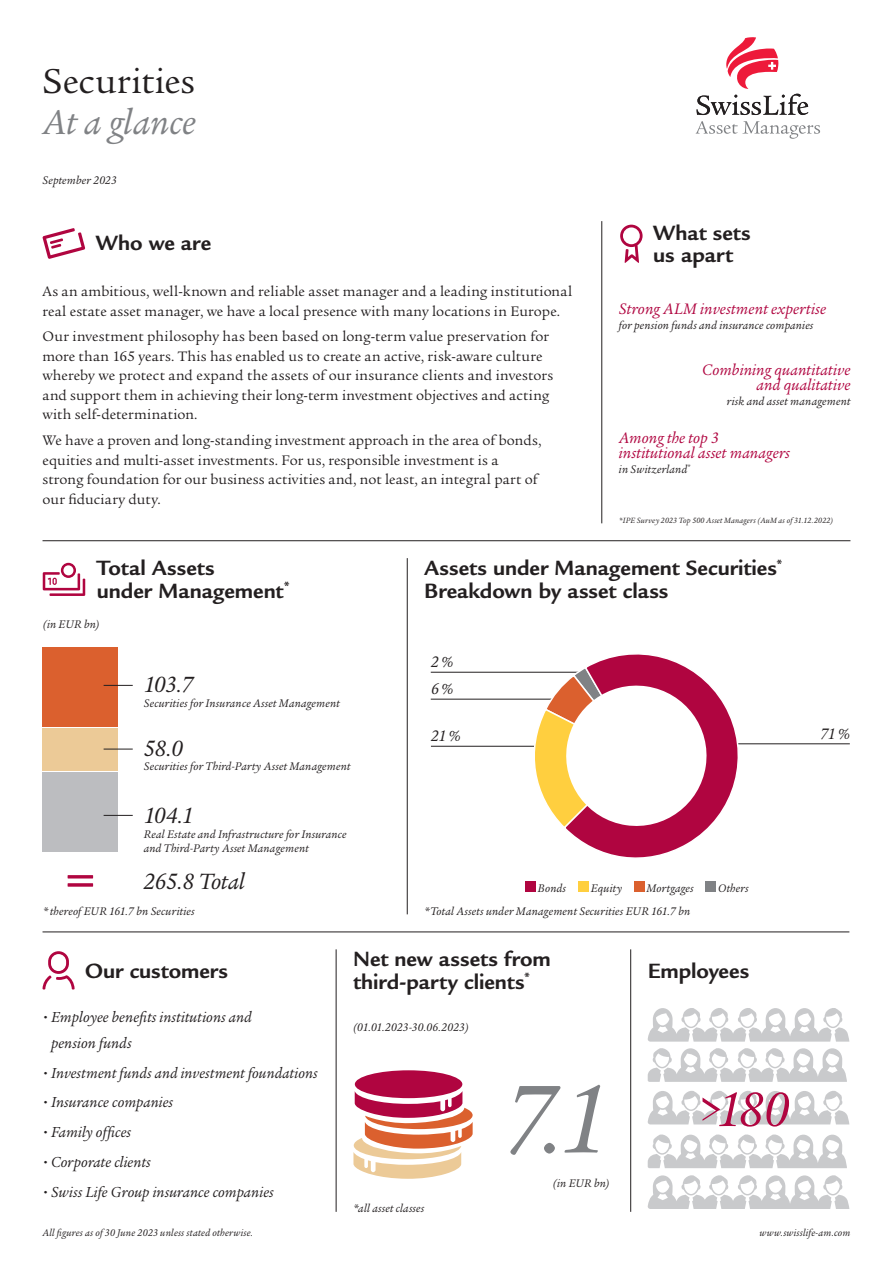
<style>
.page{position:relative;width:893px;height:1263px;background:#fff}
.page>*{position:absolute;margin:0;border:0;box-sizing:border-box;transform-origin:0 0}
.t1{font:italic 105px "Legacy Serif Std";color:#808285}
.t2{font:italic 52.5px "Legacy Serif Std";color:#b00540}
.t3{font:37.5px "Legacy Serif Std";color:#231f20}
.t4{font:italic 37.5px "Legacy Serif Std";letter-spacing:-.005em;color:#808285}
.t5{font:italic 24px "Legacy Serif Std";letter-spacing:-.015em;color:#231f20}
.t6{font:700 22.5px/22.5px "Legacy Sans Std";color:#231f20}
.t7{font:italic 16.5px/15px "Legacy Serif Std";letter-spacing:.005em;color:#b00540;text-align:right}
.t8{font:italic 16.5px "Legacy Serif Std";color:#231f20}
.t9{font:italic 15.75px/25.5px "Legacy Serif Std";letter-spacing:.005em;color:#231f20}
.t10{font:15px/19.5px "Legacy Serif Std";letter-spacing:.01em;color:#231f20}
.t11{font:italic 12px/14.4px "Legacy Serif Std";letter-spacing:.015em;color:#231f20}
.t12{font:italic 10.5px "Legacy Serif Std";letter-spacing:.015em;color:#231f20}
.t13{font:italic 8.25px "Legacy Serif Std";letter-spacing:.02em;color:#231f20}
.s1{font-size:24px}
</style>
<div class="page">
<div style="left:43px;top:728px;width:75px;height:42px;background:#ecca97"></div>
<div style="left:43px;top:647px;width:75px;height:80px;background:#db602e"></div>
<div style="left:43px;top:772px;width:75px;height:80px;background:#bcbdc0"></div>
<hr style="left:431px;top:746px;width:121px;height:1px;background:#231f20">
<hr style="left:431px;top:672px;width:152px;height:1px;background:#231f20">
<hr style="left:431px;top:699px;width:152px;height:1px;background:#231f20">
<hr style="left:731px;top:743px;width:119px;height:1px;background:#231f20">
<svg style="left:695px;top:37px;width:126px;height:102px"></svg>
<hr style="left:43px;top:540px;width:807px;height:1px;background:#231f20">
<hr style="left:43px;top:931px;width:806px;height:1px;background:#231f20">
<svg style="left:42px;top:228px;width:43px;height:31px"></svg>
<hr style="left:601px;top:221px;width:1px;height:302px;background:#231f20">
<hr style="left:407px;top:558px;width:1px;height:356px;background:#231f20">
<hr style="left:336px;top:949px;width:1px;height:263px;background:#231f20">
<hr style="left:630px;top:949px;width:1px;height:263px;background:#231f20">
<svg style="left:620px;top:225px;width:23px;height:38px"></svg>
<svg style="left:104px;top:685px;width:29px;height:1px"></svg>
<svg style="left:43px;top:563px;width:42px;height:33px"></svg>
<hr style="left:68px;top:875px;width:25px;height:3px;background:#b00540">
<svg style="left:68px;top:883px;width:25px;height:4px"></svg>
<svg style="left:104px;top:815px;width:29px;height:1px"></svg>
<svg style="left:104px;top:749px;width:29px;height:1px"></svg>
<div style="left:355px;top:1070px;width:107px;height:28px;background:#b00540;border-radius:50%"></div>
<svg style="left:353px;top:1091px;width:120px;height:88px"></svg>
<svg style="left:647px;top:1091px;width:202px;height:33px"></svg>
<svg style="left:647px;top:1008px;width:202px;height:74px"></svg>
<svg style="left:647px;top:1134px;width:202px;height:75px"></svg>
<svg style="left:42px;top:951px;width:33px;height:38px"></svg>
<svg style="left:525px;top:654px;width:230px;height:204px"></svg>
<div style="left:525px;top:881px;width:11px;height:11px;background:#b00540"></div>
<div style="left:578px;top:881px;width:10px;height:11px;background:#ffcf3f"></div>
<div style="left:634px;top:881px;width:10px;height:11px;background:#db602e"></div>
<div style="left:706px;top:881px;width:10px;height:11px;background:#808285"></div>
<p class="t3" style="left:43px;top:60px;width:154px">Securities</p>
<p class="t4" style="left:43px;top:101px;width:155px">At a glance</p>
<p class="t11" style="left:43px;top:173px;width:76px">September 2023</p>
<p class="t6" style="left:96px;top:231px;width:117px">Who we are</p>
<p class="t10" style="left:43px;top:282px;width:531px">As an ambitious, well-known and reliable asset manager and a leading institutional real estate asset manager, we have a local presence with many locations in Europe.</p>
<p class="t10" style="left:43px;top:327px;width:512px">Our investment philosophy has been based on long-term value preservation for more than 165 years. This has enabled us to create an active, risk-aware culture whereby we protect and expand the assets of our insurance clients and investors and support them in achieving their long-term investment objectives and acting with self-determination.</p>
<p class="t10" style="left:43px;top:431px;width:500px">We have a proven and long-standing investment approach in the area of bonds, equities and multi-asset investments. For us, responsible investment is a strong foundation for our business activities and, not least, an integral part of our fiduciary duty.</p>
<p class="t6" style="left:653px;top:221px;width:99px">What sets us apart</p>
<p class="t7" style="left:619px;top:301px;width:209px">Strong ALM investment expertise</p>
<p class="t11" style="left:619px;top:318px;width:196px">for pension funds and insurance companies</p>
<p class="t7" style="left:702px;top:362px;width:150px">Combining quantitative and qualitative</p>
<p class="t11" style="left:727px;top:394px;width:125px">risk and asset management</p>
<p class="t7" style="left:619px;top:430px;width:173px;text-align:left">Among the top 3 institutional asset managers</p>
<p class="t11" style="left:619px;top:462px;width:73px">in Switzerland<sup>*</sup></p>
<p class="t13" style="left:619px;top:516px;width:216px">*IPE Survey 2023 Top 500 Asset Managers (AuM as of 31.12.2022)</p>
<p class="t6" style="left:97px;top:557px;width:195px">Total Assets<br>under Management<sup>*</sup></p>
<p class="t6" style="left:424px;top:557px;width:360px">Assets under Management Securities<sup>*</sup></p>
<p class="t6" style="left:424px;top:579px;width:246px">Breakdown by asset class</p>
<p class="t11" style="left:43px;top:617px;width:59px">(in EUR bn)</p>
<p class="t5" style="left:144px;top:671px;width:51px">103.7</p>
<p class="t11" style="left:144px;top:696px;width:198px">Securities for Insurance Asset Management</p>
<p class="t5" style="left:144px;top:734px;width:41px">58.0</p>
<p class="t11" style="left:144px;top:759px;width:208px">Securities for Third-Party Asset Management</p>
<p class="t5" style="left:144px;top:802px;width:51px">104.1</p>
<p class="t11" style="left:144px;top:827px;width:204px">Real Estate and Infrastructure for Insurance and Third-Party Asset Management</p>
<p class="t5" style="left:144px;top:867px;width:103px">265.8 Total</p>
<p class="t11" style="left:43px;top:904px;width:153px">*thereof EUR 161.7 bn Securities</p>
<p class="t8" style="left:431px;top:653px;width:24px">2%</p>
<p class="t8" style="left:431px;top:680px;width:24px">6%</p>
<p class="t8" style="left:431px;top:727px;width:31px">21%</p>
<p class="t8" style="left:820px;top:725px;width:31px">71%</p>
<p class="t11" style="left:538px;top:881px;width:30px">Bonds</p>
<p class="t11" style="left:591px;top:881px;width:33px">Equity</p>
<p class="t11" style="left:647px;top:881px;width:48px">Mortgages</p>
<p class="t11" style="left:718px;top:881px;width:32px">Others</p>
<p class="t11" style="left:424px;top:904px;width:268px">*Total Assets under Management Securities EUR 161.7 bn</p>
<p class="t6" style="left:85px;top:959px;width:144px">Our customers</p>
<p class="t9" style="left:51px;top:1005px;width:202px;text-indent:-8px"><span class="s1">•</span> Employee benefits institutions and pension funds</p>
<p class="t9" style="left:43px;top:1060px;width:277px"><span class="s1">•</span> Investment funds and investment foundations</p>
<p class="t9" style="left:43px;top:1090px;width:132px"><span class="s1">•</span> Insurance companies</p>
<p class="t9" style="left:43px;top:1119px;width:90px"><span class="s1">•</span> Family offices</p>
<p class="t9" style="left:43px;top:1149px;width:110px"><span class="s1">•</span> Corporate clients</p>
<p class="t9" style="left:43px;top:1179px;width:233px"><span class="s1">•</span> Swiss Life Group insurance companies</p>
<p class="t12" style="left:43px;top:1227px;width:212px">All figures as of 30 June 2023 unless stated otherwise.</p>
<p class="t6" style="left:353px;top:948px;width:199px">Net new assets from third-party clients<sup>*</sup></p>
<p class="t11" style="left:353px;top:1020px;width:117px">(01.01.2023-30.06.2023)</p>
<p class="t11" style="left:353px;top:1201px;width:73px">*all asset classes</p>
<p class="t1" style="left:504px;top:1060px;width:107px">7.1</p>
<p class="t11" style="left:553px;top:1176px;width:59px">(in EUR bn)</p>
<p class="t6" style="left:648px;top:959px;width:103px">Employees</p>
<p class="t2" style="left:696px;top:1080px;width:94px">&gt;180</p>
<p class="t12" style="left:760px;top:1227px;width:92px">www.swisslife-am.com</p>
</div>
